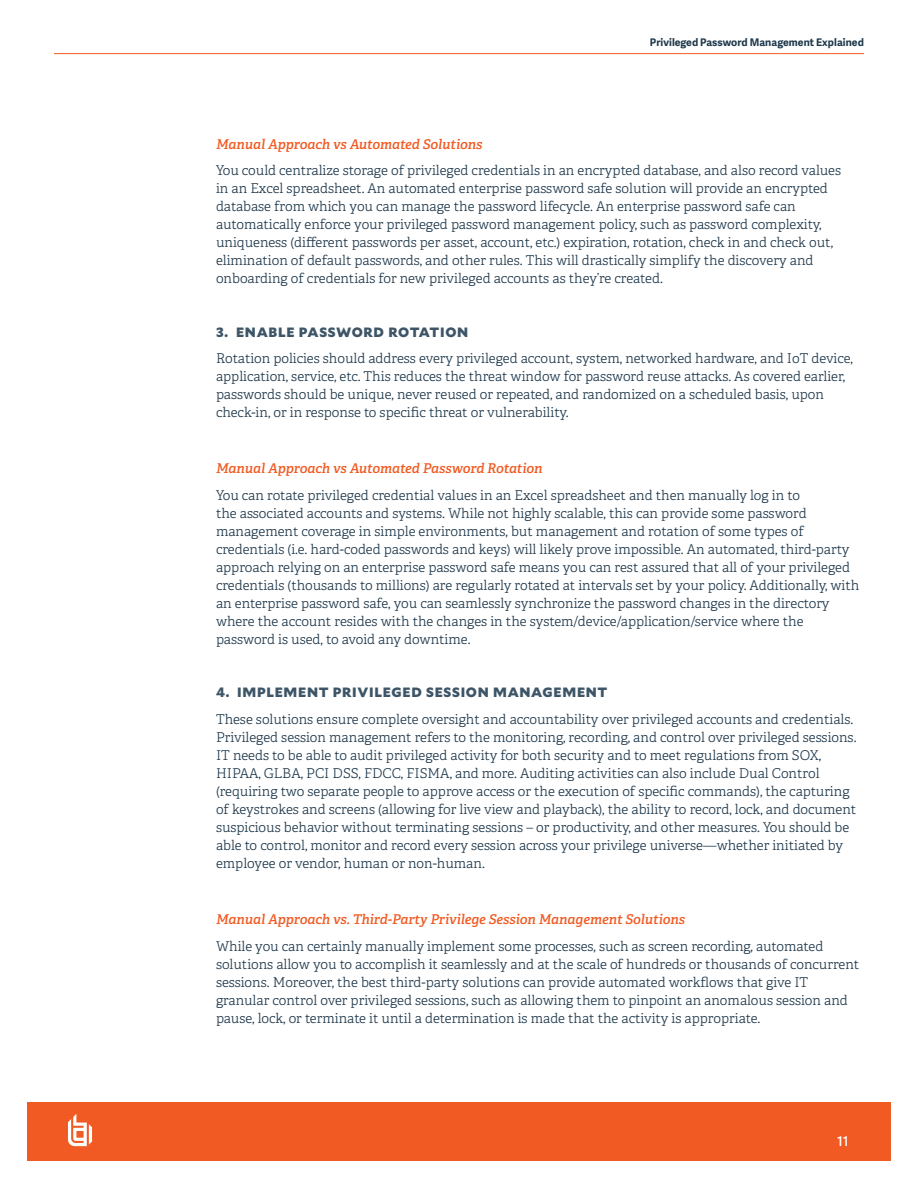
<style>
.page{position:relative;width:918px;height:1188px;background:#fff}
.page>*{position:absolute;margin:0;border:0;box-sizing:border-box;transform-origin:0 0}
.t1{font:300 13.5px/18px "Adelle";color:#1e374a}
.t2{font:italic 600 13.5px "Adelle";color:#f15a22}
.t3{font:900 13.5px "Mallory";letter-spacing:.05em;color:#3d5567}
.t4{font:600 13.5px "Adelle Sans";color:#fff}
.t5{font:700 10.5px "Adelle Sans";letter-spacing:.005em;color:#1e384b}
</style>
<div class="page">
<hr style="left:54px;top:53px;width:810px;height:1px;background:#f15a22">
<div style="left:27px;top:1102px;width:864px;height:59px;background:#f15a22"></div>
<svg style="left:68px;top:1114px;width:24px;height:32px"></svg>
<p class="t5" style="left:650px;top:34px;width:216px">Privileged Password Management Explained</p>
<p class="t2" style="left:216px;top:135px;width:268px">Manual Approach vs Automated Solutions</p>
<p class="t1" style="left:216px;top:162px;width:627px">You could centralize storage of privileged credentials in an encrypted database, and also record values in an Excel spreadsheet. An automated enterprise password safe solution will provide an encrypted database from which you can manage the password lifecycle. An enterprise password safe can automatically enforce your privileged password management policy, such as password complexity, uniqueness (different passwords per asset, account, etc.) expiration, rotation, check in and check out, elimination of default passwords, and other rules. This will drastically simplify the discovery and onboarding of credentials for new privileged accounts as they’re created.</p>
<p class="t3" style="left:216px;top:321px;width:254px">3. ENABLE PASSWORD ROTATION</p>
<p class="t1" style="left:216px;top:350px;width:638px">Rotation policies should address every privileged account, system, networked hardware, and IoT device, application, service, etc. This reduces the threat window for password reuse attacks. As covered earlier, passwords should be unique, never reused or repeated, and randomized on a scheduled basis, upon check-in, or in response to specific threat or vulnerability.</p>
<p class="t2" style="left:216px;top:460px;width:328px">Manual Approach vs Automated Password Rotation</p>
<p class="t1" style="left:216px;top:487px;width:645px">You can rotate privileged credential values in an Excel spreadsheet and then manually log in to<br>the associated accounts and systems. While not highly scalable, this can provide some password management coverage in simple environments, but management and rotation of some types of credentials (i.e. hard-coded passwords and keys) will likely prove impossible. An automated, third-party approach relying on an enterprise password safe means you can rest assured that all of your privileged credentials (thousands to millions) are regularly rotated at intervals set by your policy. Additionally, with an enterprise password safe, you can seamlessly synchronize the password changes in the directory where the account resides with the changes in the system/device/application/service where the password is used, to avoid any downtime.</p>
<p class="t3" style="left:216px;top:682px;width:393px">4. IMPLEMENT PRIVILEGED SESSION MANAGEMENT</p>
<p class="t1" style="left:216px;top:710px;width:642px">These solutions ensure complete oversight and accountability over privileged accounts and credentials.<br>Privileged session management refers to the monitoring, recording, and control over privileged sessions.<br>IT needs to be able to audit privileged activity for both security and to meet regulations from SOX, HIPAA, GLBA, PCI DSS, FDCC, FISMA, and more. Auditing activities can also include Dual Control (requiring two separate people to approve access or the execution of specific commands), the capturing of keystrokes and screens (allowing for live view and playback), the ability to record, lock, and document suspicious behavior without terminating sessions – or productivity, and other measures. You should be able to control, monitor and record every session across your privilege universe—whether initiated by employee or vendor, human or non-human.</p>
<p class="t2" style="left:216px;top:911px;width:471px">Manual Approach vs. Third-Party Privilege Session Management Solutions</p>
<p class="t1" style="left:216px;top:937px;width:645px">While you can certainly manually implement some processes, such as screen recording, automated solutions allow you to accomplish it seamlessly and at the scale of hundreds or thousands of concurrent sessions. Moreover, the best third-party solutions can provide automated workflows that give IT granular control over privileged sessions, such as allowing them to pinpoint an anomalous session and pause, lock, or terminate it until a determination is made that the activity is appropriate.</p>
<p class="t4" style="left:837px;top:1132px;width:13px">11</p>
</div>
